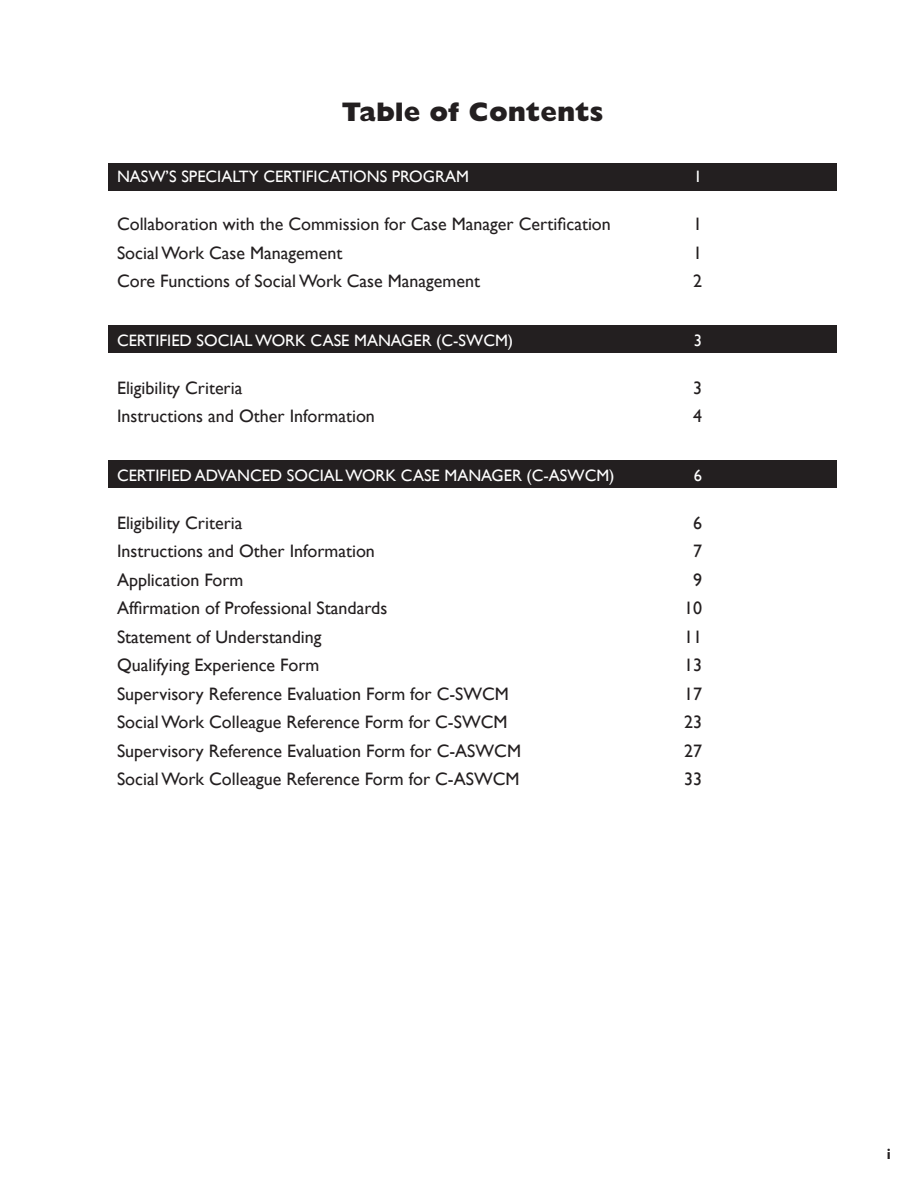
<style>
.page{position:relative;width:918px;height:1188px;background:#fff}
.page>*{position:absolute;margin:0;border:0;box-sizing:border-box;transform-origin:0 0}
.t1{font:800 27px "Gill Sans";color:#231f20}
.t2{font:18px "Gill Sans";color:#231f20}
.t3{font:16.5px "Gill Sans";color:#fff}
.t4{font:700 15px "Gill Sans";color:#231f20}
</style>
<div class="page">
<div style="left:108px;top:326px;width:729px;height:27px;background:#231f20"></div>
<div style="left:108px;top:460px;width:729px;height:28px;background:#231f20"></div>
<div style="left:108px;top:163px;width:729px;height:27px;background:#231f20"></div>
<h1 class="t1" style="left:342px;top:96px;width:263px">Table of Contents</h1>
<p class="t3" style="left:117px;top:167px;width:353px">NASW’S SPECIALTY CERTIFICATIONS PROGRAM</p>
<p class="t3" style="left:694px;top:167px;width:10px">1</p>
<p class="t2" style="left:117px;top:214px;width:495px">Collaboration with the Commission for Case Manager Certification</p>
<p class="t2" style="left:693px;top:214px;width:10px">1</p>
<p class="t2" style="left:117px;top:242px;width:227px">Social Work Case Management</p>
<p class="t2" style="left:693px;top:242px;width:10px">1</p>
<p class="t2" style="left:117px;top:271px;width:365px">Core Functions of Social Work Case Management</p>
<p class="t2" style="left:693px;top:271px;width:10px">2</p>
<p class="t3" style="left:117px;top:331px;width:398px">CERTIFIED SOCIAL WORK CASE MANAGER (C-SWCM)</p>
<p class="t3" style="left:694px;top:331px;width:10px">3</p>
<p class="t2" style="left:117px;top:377px;width:127px">Eligibility Criteria</p>
<p class="t2" style="left:693px;top:377px;width:10px">3</p>
<p class="t2" style="left:117px;top:406px;width:259px">Instructions and Other Information</p>
<p class="t2" style="left:693px;top:406px;width:10px">4</p>
<p class="t3" style="left:117px;top:466px;width:499px">CERTIFIED ADVANCED SOCIAL WORK CASE MANAGER (C-ASWCM)</p>
<p class="t3" style="left:694px;top:466px;width:10px">6</p>
<p class="t2" style="left:117px;top:512px;width:127px">Eligibility Criteria</p>
<p class="t2" style="left:693px;top:512px;width:10px">6</p>
<p class="t2" style="left:117px;top:541px;width:259px">Instructions and Other Information</p>
<p class="t2" style="left:693px;top:541px;width:10px">7</p>
<p class="t2" style="left:117px;top:569px;width:128px">Application Form</p>
<p class="t2" style="left:693px;top:569px;width:10px">9</p>
<p class="t2" style="left:117px;top:598px;width:272px">Affirmation of Professional Standards</p>
<p class="t2" style="left:684px;top:598px;width:19px">10</p>
<p class="t2" style="left:117px;top:626px;width:206px">Statement of Understanding</p>
<p class="t2" style="left:684px;top:626px;width:19px">11</p>
<p class="t2" style="left:117px;top:655px;width:204px">Qualifying Experience Form</p>
<p class="t2" style="left:684px;top:655px;width:19px">13</p>
<p class="t2" style="left:117px;top:683px;width:394px">Supervisory Reference Evaluation Form for C-SWCM</p>
<p class="t2" style="left:684px;top:683px;width:19px">17</p>
<p class="t2" style="left:117px;top:712px;width:392px">Social Work Colleague Reference Form for C-SWCM</p>
<p class="t2" style="left:684px;top:712px;width:19px">23</p>
<p class="t2" style="left:117px;top:740px;width:406px">Supervisory Reference Evaluation Form for C-ASWCM</p>
<p class="t2" style="left:684px;top:740px;width:19px">27</p>
<p class="t2" style="left:117px;top:769px;width:404px">Social Work Colleague Reference Form for C-ASWCM</p>
<p class="t2" style="left:684px;top:769px;width:19px">33</p>
<p class="t4" style="left:887px;top:1145px;width:6px">i</p>
</div>
